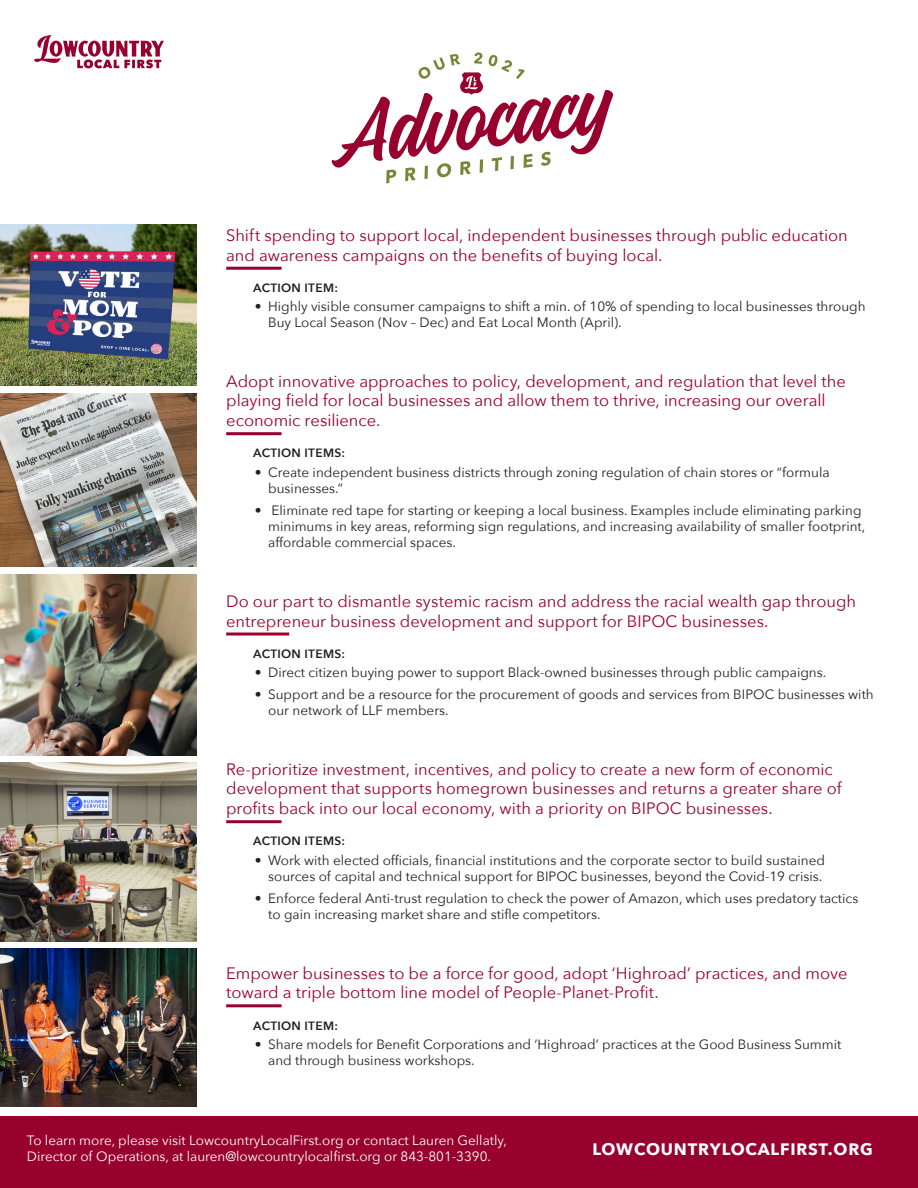
<style>
.page{position:relative;width:918px;height:1188px;background:#fff}
.page>*{position:absolute;margin:0;border:0;box-sizing:border-box;transform-origin:0 0}
.t1{font:16.5px/19.8px "Avenir Next";color:#98012d}
.t2{font:700 16.5px "Avenir Next";letter-spacing:.05em;color:#fff}
.t3{font:13.5px/16.2px "Avenir Next";color:#231f20}
.t4{font:13.5px/16.2px "Avenir Next";color:#fff}
.Action_Items{font:600 12px "Avenir Next";letter-spacing:.025em;color:#231f20}
</style>
<div class="page">
<hr style="left:226px;top:267px;width:56px;height:3px;background:#98012d">
<hr style="left:226px;top:432px;width:56px;height:3px;background:#98012d">
<hr style="left:226px;top:633px;width:63px;height:3px;background:#98012d">
<hr style="left:226px;top:820px;width:56px;height:3px;background:#98012d">
<hr style="left:226px;top:1004px;width:56px;height:3px;background:#98012d">
<div style="left:0;top:1116px;width:918px;height:72px;background:#98012d"></div>
<svg style="left:34px;top:35px;width:130px;height:33px"></svg>
<svg style="left:332px;top:53px;width:281px;height:130px"></svg>
<img style="left:0;top:224px;width:196px;height:162px">
<img style="left:0;top:393px;width:196px;height:174px">
<img style="left:0;top:574px;width:196px;height:181px">
<img style="left:0;top:763px;width:196px;height:178px">
<img style="left:0;top:949px;width:196px;height:158px">
<p class="t1" style="left:226px;top:225px;width:623px">Shift spending to support local, independent businesses through public education and awareness campaigns on the benefits of buying local.</p>
<p class="Action_Items" style="left:253px;top:277px;width:86px">ACTION ITEM:</p>
<p class="t3" style="left:268px;top:298px;width:599px;text-indent:-14px">• Highly visible consumer campaigns to shift a min. of 10% of spending to local businesses through<br>Buy Local Season (Nov – Dec) and Eat Local Month (April).</p>
<p class="t1" style="left:226px;top:370px;width:621px">Adopt innovative approaches to policy, development, and regulation that level the playing field for local businesses and allow them to thrive, increasing our overall economic resilience.</p>
<p class="Action_Items" style="left:253px;top:443px;width:93px">ACTION ITEMS:</p>
<p class="t3" style="left:268px;top:463px;width:563px;text-indent:-14px">• Create independent business districts through zoning regulation of chain stores or “formula businesses.”</p>
<p class="t3" style="left:268px;top:502px;width:599px;text-indent:-14px">• Eliminate red tape for starting or keeping a local business. Examples include eliminating parking minimums in key areas, reforming sign regulations, and increasing availability of smaller footprint, affordable commercial spaces.</p>
<p class="t1" style="left:226px;top:590px;width:631px">Do our part to dismantle systemic racism and address the racial wealth gap through entrepreneur business development and support for BIPOC businesses.</p>
<p class="Action_Items" style="left:253px;top:643px;width:93px">ACTION ITEMS:</p>
<p class="t3" style="left:255px;top:664px;width:573px">• Direct citizen buying power to support Black-owned businesses through public campaigns.</p>
<p class="t3" style="left:268px;top:686px;width:607px;text-indent:-14px">• Support and be a resource for the procurement of goods and services from BIPOC businesses with our network of LLF members.</p>
<p class="t1" style="left:226px;top:758px;width:617px">Re-prioritize investment, incentives, and policy to create a new form of economic development that supports homegrown businesses and returns a greater share of profits back into our local economy, with a priority on BIPOC businesses.</p>
<p class="Action_Items" style="left:253px;top:831px;width:93px">ACTION ITEMS:</p>
<p class="t3" style="left:255px;top:851px;width:572px;text-align:right">• Work with elected officials, financial institutions and the corporate sector to build sustained sources of capital and technical support for BIPOC businesses, beyond the Covid-19 crisis.</p>
<p class="t3" style="left:268px;top:890px;width:592px;text-indent:-14px">• Enforce federal Anti-trust regulation to check the power of Amazon, which uses predatory tactics to gain increasing market share and stifle competitors.</p>
<p class="t1" style="left:226px;top:962px;width:623px">Empower businesses to be a force for good, adopt ‘Highroad’ practices, and move toward a triple bottom line model of People-Planet-Profit.</p>
<p class="Action_Items" style="left:253px;top:1015px;width:86px">ACTION ITEM:</p>
<p class="t3" style="left:268px;top:1035px;width:575px;text-indent:-14px">• Share models for Benefit Corporations and ‘Highroad’ practices at the Good Business Summit and through business workshops.</p>
<p class="t4" style="left:27px;top:1132px;width:482px">To learn more, please visit LowcountryLocalFirst.org or contact Lauren Gellatly,<br>Director of Operations, at lauren@lowcountrylocalfirst.org or 843-801-3390.</p>
<p class="t2" style="left:592px;top:1135px;width:282px">LOWCOUNTRYLOCALFIRST.ORG</p>
</div>
